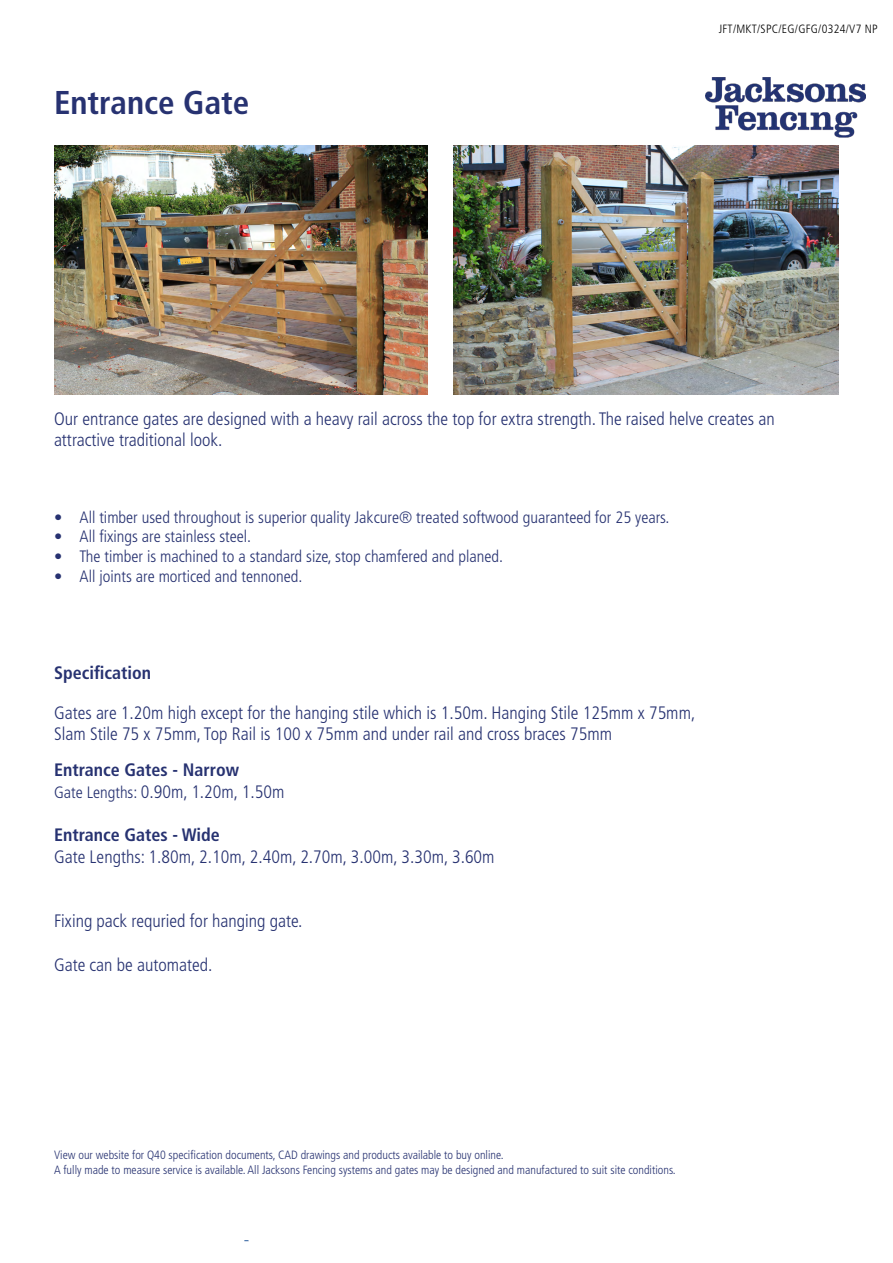
<style>
.page{position:relative;width:893px;height:1263px;background:#fff}
.page>*{position:absolute;margin:0;border:0;box-sizing:border-box;transform-origin:0 0}
.t1{font:700 condensed 33px "Frutiger LT Std";color:#273271}
.t2{font:300 condensed 18px/21.6px "Frutiger LT Std";color:#273271}
.t3{font:700 condensed 18px/21.6px "Frutiger LT Std";color:#273271}
.t4{font:300 condensed 16.5px "Frutiger LT Std";color:#273271}
.t5{font:300 condensed 12px/14.4px "Frutiger LT Std";color:#273271}
.t6{font:300 condensed 12px "Frutiger LT Std";letter-spacing:.025em;color:#000}
.s1{font-weight:300;font-size:16.5px}
.s2{font-weight:300}
</style>
<div class="page">
<img style="left:454px;top:146px;width:385px;height:248px">
<img style="left:706px;top:77px;width:160px;height:60px">
<img style="left:54px;top:146px;width:373px;height:248px">
<h1 class="t1" style="left:54px;top:83px;width:197px">Entrance Gate</h1>
<p class="t6" style="left:719px;top:22px;width:161px">JFT/MKT/SPC/EG/GFG/0324/V7 NP</p>
<p class="t2" style="left:54px;top:408px;width:722px">Our entrance gates are designed with a heavy rail across the top for extra strength. The raised helve creates an attractive traditional look.</p>
<p class="t4" style="left:54px;top:507px;width:617px">• All timber used throughout is superior quality Jakcure® treated softwood guaranteed for 25 years.</p>
<p class="t4" style="left:54px;top:527px;width:199px">• All fixings are stainless steel.</p>
<p class="t4" style="left:54px;top:547px;width:450px">• The timber is machined to a standard size, stop chamfered and planed.</p>
<p class="t4" style="left:54px;top:567px;width:250px">• All joints are morticed and tennoned.</p>
<p class="t3" style="left:54px;top:662px;width:99px">Specification</p>
<p class="t2" style="left:54px;top:702px;width:643px">Gates are 1.20m high except for the hanging stile which is 1.50m. Hanging Stile 125mm x 75mm,<br>Slam Stile 75 x 75mm, Top Rail is 100 x 75mm and under rail and cross braces 75mm</p>
<p class="t3" style="left:54px;top:759px;width:232px">Entrance Gates - Narrow<br><span class="s1">Gate Lengths:</span> <span class="s2">0.90m, 1.20m, 1.50m</span></p>
<p class="t3" style="left:54px;top:824px;width:167px">Entrance Gates - Wide</p>
<p class="t2" style="left:54px;top:846px;width:442px">Gate Lengths: 1.80m, 2.10m, 2.40m, 2.70m, 3.00m, 3.30m, 3.60m</p>
<p class="t2" style="left:54px;top:910px;width:250px">Fixing pack requried for hanging gate.</p>
<p class="t2" style="left:54px;top:954px;width:160px">Gate can be automated.</p>
<p class="t5" style="left:54px;top:1148px;width:623px">View our website for Q40 specification documents, CAD drawings and products available to buy online.<br>A fully made to measure service is available. All Jacksons Fencing systems and gates may be designed and manufactured to suit site conditions.</p>
</div>
